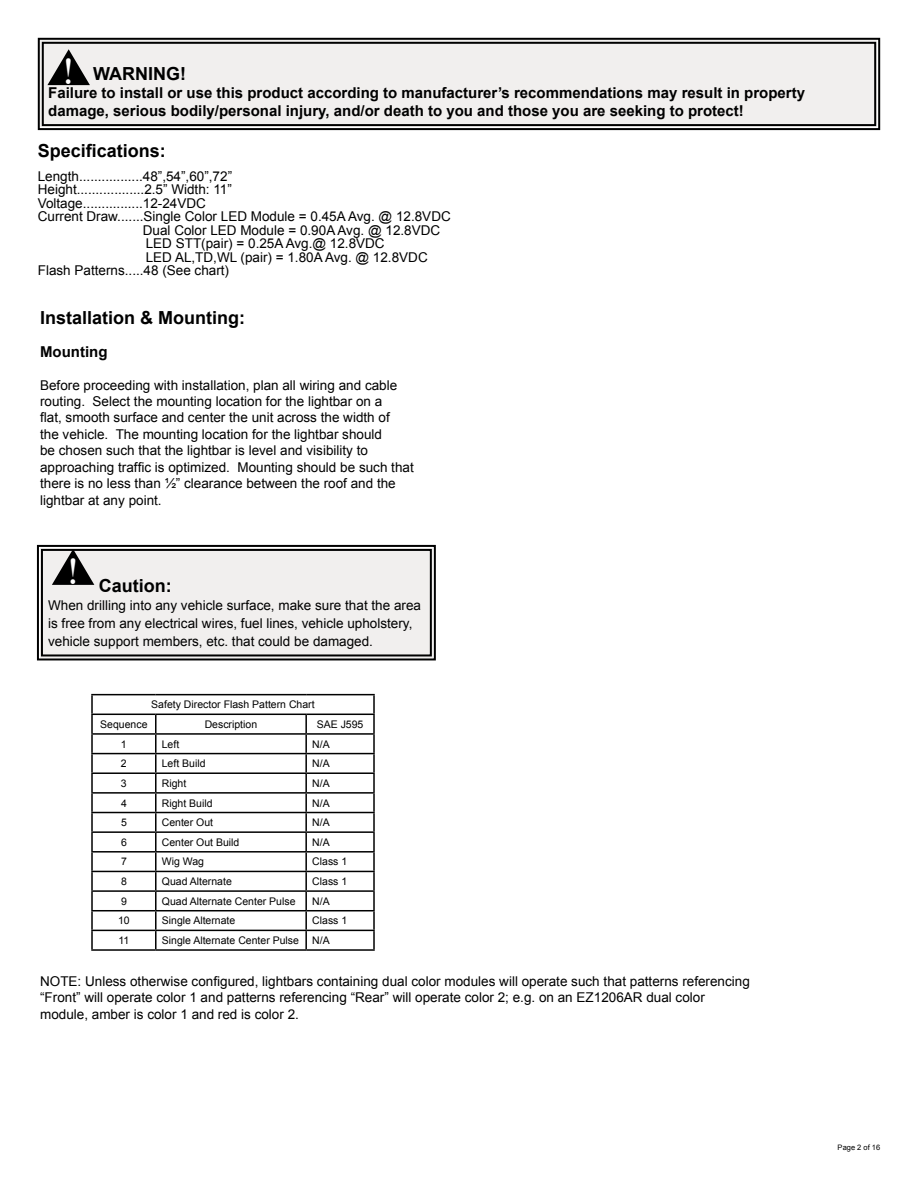
<style>
.page{position:relative;width:918px;height:1188px;background:#fff}
.page>*{position:absolute;margin:0;border:0;box-sizing:border-box;transform-origin:0 0}
.t1{font:38.25px "Bask Old Face";color:#fff}
.t2{font:700 18px "Arial";color:#000}
.t3{font:700 15px/18px "Arial";color:#000}
.t4{font:13.5px/16.5px "Arial";color:#000}
.t5{font:10.5px "Arial";color:#000}
.t6{font:7.5px "Arial";color:#000}
</style>
<div class="page">
<svg style="left:36px;top:544px;width:400px;height:117px;background:#e4e2e1"></svg>
<div style="left:41px;top:549px;width:391px;height:107px;border:2px solid #000"></div>
<svg style="left:52px;top:549px;width:42px;height:36px;background:#6b6a69"></svg>
<svg style="left:37px;top:37px;width:844px;height:94px;background:#e4e2e1"></svg>
<div style="left:42px;top:42px;width:834px;height:84px;border:2px solid #000"></div>
<svg style="left:47px;top:49px;width:43px;height:36px;background:#7b7a79"></svg>
<hr style="left:91px;top:694px;width:65px;height:1px;background:#000">
<hr style="left:156px;top:694px;width:150px;height:1px;background:#000">
<hr style="left:306px;top:694px;width:69px;height:1px;background:#000">
<hr style="left:91px;top:714px;width:65px;height:1px;background:#000">
<hr style="left:156px;top:714px;width:150px;height:1px;background:#000">
<hr style="left:306px;top:714px;width:69px;height:1px;background:#000">
<hr style="left:91px;top:733px;width:65px;height:2px;background:#000">
<hr style="left:156px;top:733px;width:150px;height:2px;background:#000">
<hr style="left:306px;top:733px;width:69px;height:2px;background:#000">
<hr style="left:91px;top:753px;width:65px;height:1px;background:#000">
<hr style="left:156px;top:753px;width:150px;height:1px;background:#000">
<hr style="left:306px;top:753px;width:69px;height:1px;background:#000">
<hr style="left:91px;top:772px;width:65px;height:2px;background:#000">
<hr style="left:156px;top:772px;width:150px;height:2px;background:#000">
<hr style="left:306px;top:772px;width:69px;height:2px;background:#000">
<hr style="left:91px;top:792px;width:65px;height:2px;background:#000">
<hr style="left:156px;top:792px;width:150px;height:2px;background:#000">
<hr style="left:306px;top:792px;width:69px;height:2px;background:#000">
<hr style="left:91px;top:812px;width:65px;height:1px;background:#000">
<hr style="left:156px;top:812px;width:150px;height:1px;background:#000">
<hr style="left:306px;top:812px;width:69px;height:1px;background:#000">
<hr style="left:91px;top:831px;width:65px;height:2px;background:#000">
<hr style="left:156px;top:831px;width:150px;height:2px;background:#000">
<hr style="left:306px;top:831px;width:69px;height:2px;background:#000">
<hr style="left:91px;top:851px;width:65px;height:2px;background:#000">
<hr style="left:156px;top:851px;width:150px;height:2px;background:#000">
<hr style="left:306px;top:851px;width:69px;height:2px;background:#000">
<hr style="left:91px;top:871px;width:65px;height:1px;background:#000">
<hr style="left:156px;top:871px;width:150px;height:1px;background:#000">
<hr style="left:306px;top:871px;width:69px;height:1px;background:#000">
<hr style="left:91px;top:890px;width:65px;height:2px;background:#000">
<hr style="left:156px;top:890px;width:150px;height:2px;background:#000">
<hr style="left:306px;top:890px;width:69px;height:2px;background:#000">
<hr style="left:91px;top:910px;width:65px;height:1px;background:#000">
<hr style="left:156px;top:910px;width:150px;height:1px;background:#000">
<hr style="left:306px;top:910px;width:69px;height:1px;background:#000">
<hr style="left:91px;top:930px;width:65px;height:1px;background:#000">
<svg style="left:91px;top:695px;width:2px;height:254px"></svg>
<hr style="left:156px;top:930px;width:150px;height:1px;background:#000">
<svg style="left:155px;top:715px;width:2px;height:234px"></svg>
<hr style="left:306px;top:930px;width:69px;height:1px;background:#000">
<svg style="left:305px;top:715px;width:2px;height:234px"></svg>
<svg style="left:373px;top:695px;width:2px;height:254px"></svg>
<hr style="left:91px;top:949px;width:65px;height:2px;background:#000">
<hr style="left:156px;top:949px;width:150px;height:2px;background:#000">
<hr style="left:306px;top:949px;width:69px;height:2px;background:#000">
<h1 class="t1" style="left:64px;top:50px;width:11px">!</h1>
<h2 class="t2" style="left:93px;top:62px;width:94px">WARNING!</h2>
<p class="t3" style="left:48px;top:84px;width:758px">Failure to install or use this product according to manufacturer’s recommendations may result in property damage, serious bodily/personal injury, and/or death to you and those you are seeking to protect!</p>
<h2 class="t2" style="left:38px;top:138px;width:130px">Specifications:</h2>
<p class="t4" style="left:38px;top:168px;width:196px">Length.................48”,54”,60”,72”</p>
<p class="t4" style="left:38px;top:182px;width:196px">Height..................2.5” Width: 11”</p>
<p class="t4" style="left:38px;top:195px;width:170px">Voltage................12-24VDC</p>
<p class="t4" style="left:38px;top:209px;width:415px">Current Draw.......Single Color LED Module = 0.45A Avg. @ 12.8VDC</p>
<p class="t4" style="left:143px;top:222px;width:299px">Dual Color LED Module = 0.90A Avg. @ 12.8VDC</p>
<p class="t4" style="left:146px;top:236px;width:240px">LED STT(pair) = 0.25A Avg.@ 12.8VDC</p>
<p class="t4" style="left:146px;top:249px;width:283px">LED AL,TD,WL (pair) = 1.80A Avg. @ 12.8VDC</p>
<p class="t4" style="left:38px;top:263px;width:193px">Flash Patterns.....48 (See chart)</p>
<h2 class="t2" style="left:40px;top:305px;width:207px">Installation &amp; Mounting:</h2>
<p class="t3" style="left:40px;top:343px;width:69px">Mounting</p>
<p class="t4" style="left:40px;top:377px;width:375px">Before proceeding with installation, plan all wiring and cable routing. Select the mounting location for the lightbar on a<br>flat, smooth surface and center the unit across the width of<br>the vehicle. The mounting location for the lightbar should<br>be chosen such that the lightbar is level and visibility to approaching traffic is optimized. Mounting should be such that there is no less than ½” clearance between the roof and the lightbar at any point.</p>
<h1 class="t1" style="left:68px;top:550px;width:11px">!</h1>
<h2 class="t2" style="left:99px;top:574px;width:74px">Caution:</h2>
<p class="t4" style="left:48px;top:596px;width:374px;line-height:18px">When drilling into any vehicle surface, make sure that the area is free from any electrical wires, fuel lines, vehicle upholstery, vehicle support members, etc. that could be damaged.</p>
<p class="t5" style="left:151px;top:698px;width:165px">Safety Director Flash Pattern Chart</p>
<p class="t5" style="left:100px;top:717px;width:49px">Sequence</p>
<p class="t5" style="left:205px;top:717px;width:54px">Description</p>
<p class="t5" style="left:317px;top:717px;width:48px">SAE J595</p>
<p class="t5" style="left:121px;top:737px;width:7px">1</p>
<p class="t5" style="left:162px;top:737px;width:19px">Left</p>
<p class="t5" style="left:312px;top:737px;width:19px">N/A</p>
<p class="t5" style="left:121px;top:757px;width:7px">2</p>
<p class="t5" style="left:162px;top:757px;width:45px">Left Build</p>
<p class="t5" style="left:312px;top:757px;width:19px">N/A</p>
<p class="t5" style="left:121px;top:776px;width:7px">3</p>
<p class="t5" style="left:162px;top:776px;width:26px">Right</p>
<p class="t5" style="left:312px;top:776px;width:19px">N/A</p>
<p class="t5" style="left:121px;top:796px;width:7px">4</p>
<p class="t5" style="left:162px;top:796px;width:52px">Right Build</p>
<p class="t5" style="left:312px;top:796px;width:19px">N/A</p>
<p class="t5" style="left:121px;top:816px;width:7px">5</p>
<p class="t5" style="left:162px;top:816px;width:53px">Center Out</p>
<p class="t5" style="left:312px;top:816px;width:19px">N/A</p>
<p class="t5" style="left:121px;top:835px;width:7px">6</p>
<p class="t5" style="left:162px;top:835px;width:79px">Center Out Build</p>
<p class="t5" style="left:312px;top:835px;width:19px">N/A</p>
<p class="t5" style="left:121px;top:855px;width:7px">7</p>
<p class="t5" style="left:162px;top:855px;width:44px">Wig Wag</p>
<p class="t5" style="left:312px;top:855px;width:37px">Class 1</p>
<p class="t5" style="left:121px;top:875px;width:7px">8</p>
<p class="t5" style="left:162px;top:875px;width:72px">Quad Alternate</p>
<p class="t5" style="left:312px;top:875px;width:37px">Class 1</p>
<p class="t5" style="left:121px;top:894px;width:7px">9</p>
<p class="t5" style="left:162px;top:894px;width:135px">Quad Alternate Center Pulse</p>
<p class="t5" style="left:312px;top:894px;width:19px">N/A</p>
<p class="t5" style="left:118px;top:914px;width:13px">10</p>
<p class="t5" style="left:162px;top:914px;width:75px">Single Alternate</p>
<p class="t5" style="left:312px;top:914px;width:37px">Class 1</p>
<p class="t5" style="left:119px;top:933px;width:12px">11</p>
<p class="t5" style="left:162px;top:933px;width:139px">Single Alternate Center Pulse</p>
<p class="t5" style="left:312px;top:933px;width:19px">N/A</p>
<p class="t4" style="left:40px;top:973px;width:711px">NOTE: Unless otherwise configured, lightbars containing dual color modules will operate such that patterns referencing “Front” will operate color 1 and patterns referencing “Rear” will operate color 2; e.g. on an EZ1206AR dual color module, amber is color 1 and red is color 2.</p>
<p class="t6" style="left:838px;top:1143px;width:44px">Page 2 of 16</p>
</div>
